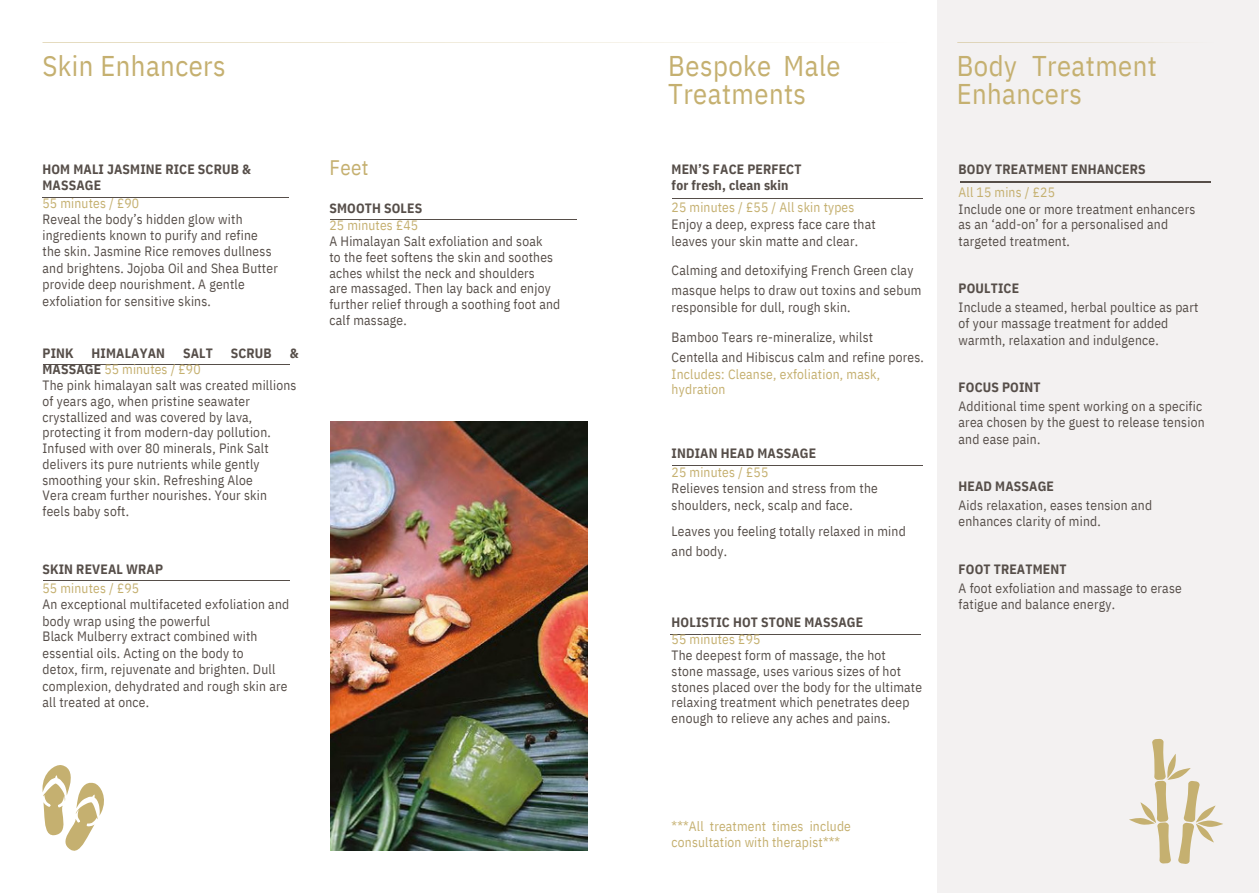
<style>
.page{position:relative;width:1259px;height:893px;background:#fff}
.page>*{position:absolute;margin:0;border:0;box-sizing:border-box;transform-origin:0 0}
.t1{font:28.5px/28px "IBM Plex Sans Cond";letter-spacing:.015em;color:#c5b070}
.t2{font:21px "IBM Plex Sans Cond";color:#c5b070}
.t3{font:13.5px/15.8px "IBM Plex Sans Cond";letter-spacing:.015em;color:#564e49}
.t4{font:700 13.5px/15.8px "IBM Plex Sans Cond";letter-spacing:.01em;color:#564e49}
.t5{font:13.5px/15.8px "IBM Plex Sans Cond";letter-spacing:.015em;color:#c5b070}
.s1{font-weight:700}
.s2{color:#c5b070}
</style>
<div class="page">
<hr style="left:42px;top:197px;width:247px;height:1px;background:#564e49">
<hr style="left:43px;top:364px;width:246px;height:1px;background:#564e49">
<hr style="left:44px;top:580px;width:246px;height:1px;background:#564e49">
<hr style="left:330px;top:219px;width:246px;height:1px;background:#564e49">
<hr style="left:42px;top:42px;width:872px;height:1px;background:#c5b070">
<hr style="left:671px;top:198px;width:251px;height:1px;background:#564e49">
<hr style="left:671px;top:464px;width:251px;height:1px;background:#564e49">
<div style="left:937px;top:0;width:321px;height:892px;background:#f3f1f1"></div>
<hr style="left:960px;top:182px;width:250px;height:1px;background:#564e49">
<hr style="left:957px;top:42px;width:258px;height:1px;background:#c5b070">
<svg style="left:1197px;top:820px;width:26px;height:6px"></svg>
<svg style="left:1129px;top:738px;width:86px;height:125px"></svg>
<img style="left:331px;top:421px;width:256px;height:428px">
<svg style="left:42px;top:765px;width:62px;height:86px"></svg>
<hr style="left:670px;top:633px;width:251px;height:1px;background:#564e49">
<h1 class="t1" style="left:42px;top:49px;width:185px">Skin Enhancers</h1>
<h1 class="t1" style="left:668px;top:49px;width:174px">Bespoke Male<br>Treatments</h1>
<h1 class="t1" style="left:956px;top:49px;width:202px">Body Treatment<br>Enhancers</h1>
<p class="t4" style="left:42px;top:160px;width:210px">HOM MALI JASMINE RICE SCRUB &amp;<br>MASSAGE</p>
<p class="t5" style="left:42px;top:194px;width:98px">55 minutes / £90</p>
<p class="t3" style="left:42px;top:209px;width:237px;line-height:16.4px">Reveal the body’s hidden glow with ingredients known to purify and refine the skin. Jasmine Rice removes dullness and brightens. Jojoba Oil and Shea Butter provide deep nourishment. A gentle exfoliation for sensitive skins.</p>
<p class="t4" style="left:42px;top:343px;width:33px">PINK</p>
<p class="t4" style="left:92px;top:343px;width:75px">HIMALAYAN</p>
<p class="t4" style="left:183px;top:343px;width:31px">SALT</p>
<p class="t4" style="left:231px;top:343px;width:42px">SCRUB</p>
<p class="t4" style="left:290px;top:343px;width:10px">&amp;</p>
<p class="t3" style="left:42px;top:360px;width:255px"><span class="s1">MASSAGE</span> <span class="s2">55 minutes / £90<br></span>The pink himalayan salt was created millions of years ago, when pristine seawater crystallized and was covered by lava, protecting it from modern-day pollution.<br>Infused with over 80 minerals, Pink Salt delivers its pure nutrients while gently smoothing your skin. Refreshing Aloe<br>Vera cream further nourishes. Your skin feels baby soft.</p>
<p class="t4" style="left:42px;top:560px;width:122px">SKIN REVEAL WRAP</p>
<p class="t5" style="left:42px;top:579px;width:98px">55 minutes / £95</p>
<p class="t3" style="left:42px;top:594px;width:248px;line-height:16.4px">An exceptional multifaceted exfoliation and body wrap using the powerful<br>Black Mulberry extract combined with essential oils. Acting on the body to<br>detox, firm, rejuvenate and brighten. Dull complexion, dehydrated and rough skin are all treated at once.</p>
<h2 class="t2" style="left:329px;top:151px;width:41px">Feet</h2>
<p class="t4" style="left:329px;top:199px;width:94px">SMOOTH SOLES</p>
<p class="t5" style="left:329px;top:216px;width:90px">25 minutes £45</p>
<p class="t3" style="left:329px;top:232px;width:232px">A Himalayan Salt exfoliation and soak<br>to the feet softens the skin and soothes aches whilst the neck and shoulders<br>are massaged. Then lay back and enjoy further relief through a soothing foot and calf massage.</p>
<p class="t4" style="left:671px;top:160px;width:131px">MEN’S FACE PERFECT for fresh, clean skin</p>
<p class="t5" style="left:671px;top:198px;width:184px">25 minutes / £55 / All skin types</p>
<p class="t3" style="left:671px;top:214px;width:206px;line-height:16.8px">Enjoy a deep, express face care that leaves your skin matte and clear.</p>
<p class="t3" style="left:671px;top:259px;width:251px;line-height:20.2px">Calming and detoxifying French Green clay masque helps to draw out toxins and sebum</p>
<p class="t3" style="left:671px;top:291px;width:203px;line-height:29.2px">responsible for dull, rough skin.<br>Bamboo Tears re-mineralize, whilst</p>
<p class="t3" style="left:671px;top:348px;width:254px">Centella and Hibiscus calm and refine pores.</p>
<p class="t5" style="left:671px;top:364px;width:210px">Includes: Cleanse, exfoliation, mask, hydration</p>
<p class="t4" style="left:671px;top:444px;width:146px">INDIAN HEAD MASSAGE</p>
<p class="t5" style="left:671px;top:463px;width:98px">25 minutes / £55</p>
<p class="t3" style="left:671px;top:478px;width:208px;line-height:16.8px">Relieves tension and stress from the shoulders, neck, scalp and face.</p>
<p class="t3" style="left:671px;top:519px;width:236px;line-height:20.2px">Leaves you feeling totally relaxed in mind and body.</p>
<p class="t4" style="left:671px;top:613px;width:193px">HOLISTIC HOT STONE MASSAGE</p>
<p class="t5" style="left:671px;top:630px;width:90px">55 minutes £95</p>
<p class="t3" style="left:671px;top:646px;width:252px">The deepest form of massage, the hot<br>stone massage, uses various sizes of hot stones placed over the body for the ultimate relaxing treatment which penetrates deep enough to relieve any aches and pains.</p>
<p class="t4" style="left:958px;top:160px;width:189px">BODY TREATMENT ENHANCERS</p>
<p class="t5" style="left:958px;top:183px;width:98px">All 15 mins / £25</p>
<p class="t3" style="left:958px;top:199px;width:238px;line-height:16.4px">Include one or more treatment enhancers as an ‘add-on’ for a personalised and targeted treatment.</p>
<p class="t4" style="left:958px;top:279px;width:62px">POULTICE</p>
<p class="t3" style="left:958px;top:298px;width:241px;line-height:16.4px">Include a steamed, herbal poultice as part of your massage treatment for added warmth, relaxation and indulgence.</p>
<p class="t4" style="left:958px;top:378px;width:84px">FOCUS POINT</p>
<p class="t3" style="left:958px;top:397px;width:247px;line-height:16.4px">Additional time spent working on a specific area chosen by the guest to release tension and ease pain.</p>
<p class="t4" style="left:958px;top:477px;width:97px">HEAD MASSAGE</p>
<p class="t3" style="left:958px;top:496px;width:195px">Aids relaxation, eases tension and enhances clarity of mind.</p>
<p class="t4" style="left:958px;top:559px;width:109px">FOOT TREATMENT</p>
<p class="t3" style="left:958px;top:578px;width:225px">A foot exfoliation and massage to erase fatigue and balance energy.</p>
<p class="t5" style="left:671px;top:816px;width:181px">***All treatment times include consultation with therapist***</p>
</div>
